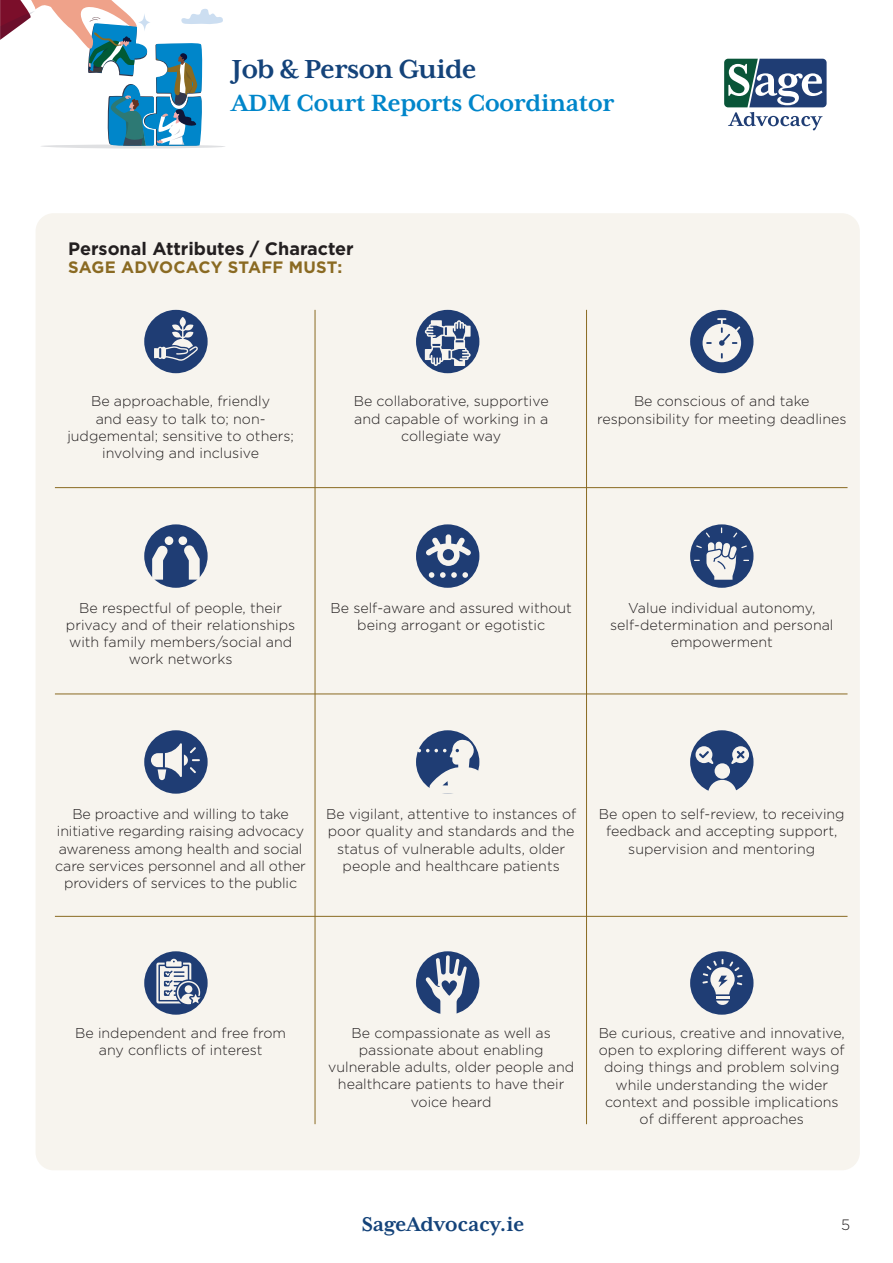
<style>
.page{position:relative;width:893px;height:1263px;background:#fff}
.page>*{position:absolute;margin:0;border:0;box-sizing:border-box;transform-origin:0 0}
.t1{font:700 30px "Mrs Eaves XL Serif OT";letter-spacing:-.02em;color:#14437a}
.t2{font:700 27px "Mrs Eaves XL Serif OT";letter-spacing:-.01em;color:#0086ca}
.t3{font:700 22.8px "Mrs Eaves XL Serif OT";color:#14437a}
.t4{font:700 18px "Gotham";color:#231f20}
.t5{font:700 16.5px "Gotham Pro";letter-spacing:.01em;color:#8a6a22}
.t6{font:300 15px "Gotham Pro";color:#231f20}
.t7{font:300 14.25px/17.2px "Gotham Pro";color:#231f20;text-align:center}
</style>
<div class="page">
<svg style="left:40px;top:145px;width:186px;height:4px"></svg>
<svg style="left:0;top:0;width:223px;height:146px"></svg>
<svg style="left:723px;top:58px;width:104px;height:50px"></svg>
<svg style="left:724px;top:59px;width:103px;height:71px"></svg>
<div style="left:36px;top:213px;width:824px;height:957px;background:#f7f4ee;border-radius:18px"></div>
<div style="left:144px;top:310px;width:64px;height:63px;background:#1f3d74;border-radius:50%"></div>
<div style="left:416px;top:310px;width:63px;height:63px;background:#1f3d74;border-radius:50%"></div>
<div style="left:690px;top:310px;width:63px;height:63px;background:#1f3d74;border-radius:50%"></div>
<div style="left:144px;top:524px;width:64px;height:64px;background:#1f3d74;border-radius:50%"></div>
<div style="left:416px;top:524px;width:63px;height:64px;background:#1f3d74;border-radius:50%"></div>
<div style="left:690px;top:524px;width:63px;height:64px;background:#1f3d74;border-radius:50%"></div>
<div style="left:144px;top:730px;width:64px;height:64px;background:#1f3d74;border-radius:50%"></div>
<div style="left:416px;top:730px;width:63px;height:64px;background:#1f3d74;border-radius:50%"></div>
<div style="left:690px;top:730px;width:63px;height:64px;background:#1f3d74;border-radius:50%"></div>
<div style="left:144px;top:951px;width:64px;height:64px;background:#1f3d74;border-radius:50%"></div>
<div style="left:416px;top:951px;width:63px;height:64px;background:#1f3d74;border-radius:50%"></div>
<div style="left:690px;top:951px;width:63px;height:64px;background:#1f3d74;border-radius:50%"></div>
<svg style="left:154px;top:317px;width:44px;height:44px"></svg>
<hr style="left:315px;top:310px;width:1px;height:814px;background:#8a6a22">
<hr style="left:55px;top:487px;width:792px;height:1px;background:#8a6a22">
<hr style="left:55px;top:694px;width:792px;height:1px;background:#8a6a22">
<hr style="left:55px;top:916px;width:792px;height:1px;background:#8a6a22">
<hr style="left:586px;top:310px;width:1px;height:814px;background:#8a6a22">
<svg style="left:425px;top:320px;width:46px;height:46px"></svg>
<svg style="left:702px;top:318px;width:39px;height:44px"></svg>
<div style="left:165px;top:536px;width:8px;height:9px;background:#f7f4ee;border-radius:50%"></div>
<div style="left:179px;top:536px;width:8px;height:9px;background:#f7f4ee;border-radius:50%"></div>
<svg style="left:152px;top:545px;width:16px;height:35px"></svg>
<svg style="left:184px;top:545px;width:16px;height:35px"></svg>
<svg style="left:426px;top:534px;width:45px;height:32px"></svg>
<svg style="left:440px;top:572px;width:28px;height:6px"></svg>
<svg style="left:429px;top:572px;width:5px;height:6px"></svg>
<svg style="left:694px;top:527px;width:55px;height:53px"></svg>
<svg style="left:151px;top:743px;width:49px;height:37px"></svg>
<svg style="left:416px;top:736px;width:64px;height:58px"></svg>
<svg style="left:695px;top:746px;width:54px;height:48px"></svg>
<svg style="left:156px;top:959px;width:45px;height:45px"></svg>
<svg style="left:425px;top:955px;width:42px;height:60px"></svg>
<svg style="left:702px;top:959px;width:41px;height:46px"></svg>
<h1 class="t1" style="left:232px;top:52px;width:247px">Job &amp; Person Guide</h1>
<h2 class="t2" style="left:232px;top:87px;width:384px">ADM Court Reports Coordinator</h2>
<p class="t4" style="left:68px;top:239px;width:287px">Personal Attributes / Character</p>
<p class="t5" style="left:68px;top:257px;width:276px">SAGE ADVOCACY STAFF MUST:</p>
<p class="t7" style="left:67px;top:393px;width:228px">Be approachable, friendly<br>and easy to talk to; non&shy;judgemental; sensitive to others; involving and inclusive</p>
<p class="t7" style="left:354px;top:393px;width:196px">Be collaborative, supportive and capable of working in a collegiate way</p>
<p class="t7" style="left:597px;top:393px;width:251px">Be conscious of and take responsibility for meeting deadlines</p>
<p class="t7" style="left:66px;top:599px;width:231px">Be respectful of people, their privacy and of their relationships with family members/social and work networks</p>
<p class="t7" style="left:330px;top:599px;width:243px">Be self-aware and assured without being arrogant or egotistic</p>
<p class="t7" style="left:610px;top:599px;width:225px">Value individual autonomy, self-determination and personal empowerment</p>
<p class="t7" style="left:55px;top:806px;width:252px">Be proactive and willing to take initiative regarding raising advocacy awareness among health and social care services personnel and all other providers of services to the public</p>
<p class="t7" style="left:326px;top:806px;width:252px">Be vigilant, attentive to instances of poor quality and standards and the status of vulnerable adults, older people and healthcare patients</p>
<p class="t7" style="left:599px;top:806px;width:247px">Be open to self-review, to receiving feedback and accepting support, supervision and mentoring</p>
<p class="t7" style="left:75px;top:1024px;width:212px">Be independent and free from any conflicts of interest</p>
<p class="t7" style="left:328px;top:1024px;width:247px">Be compassionate as well as passionate about enabling vulnerable adults, older people and healthcare patients to have their voice heard</p>
<p class="t7" style="left:599px;top:1024px;width:248px">Be curious, creative and innovative, open to exploring different ways of doing things and problem solving while understanding the wider context and possible implications of different approaches</p>
<h3 class="t3" style="left:362px;top:1211px;width:164px">SageAdvocacy.ie</h3>
<p class="t6" style="left:841px;top:1216px;width:11px">5</p>
</div>
